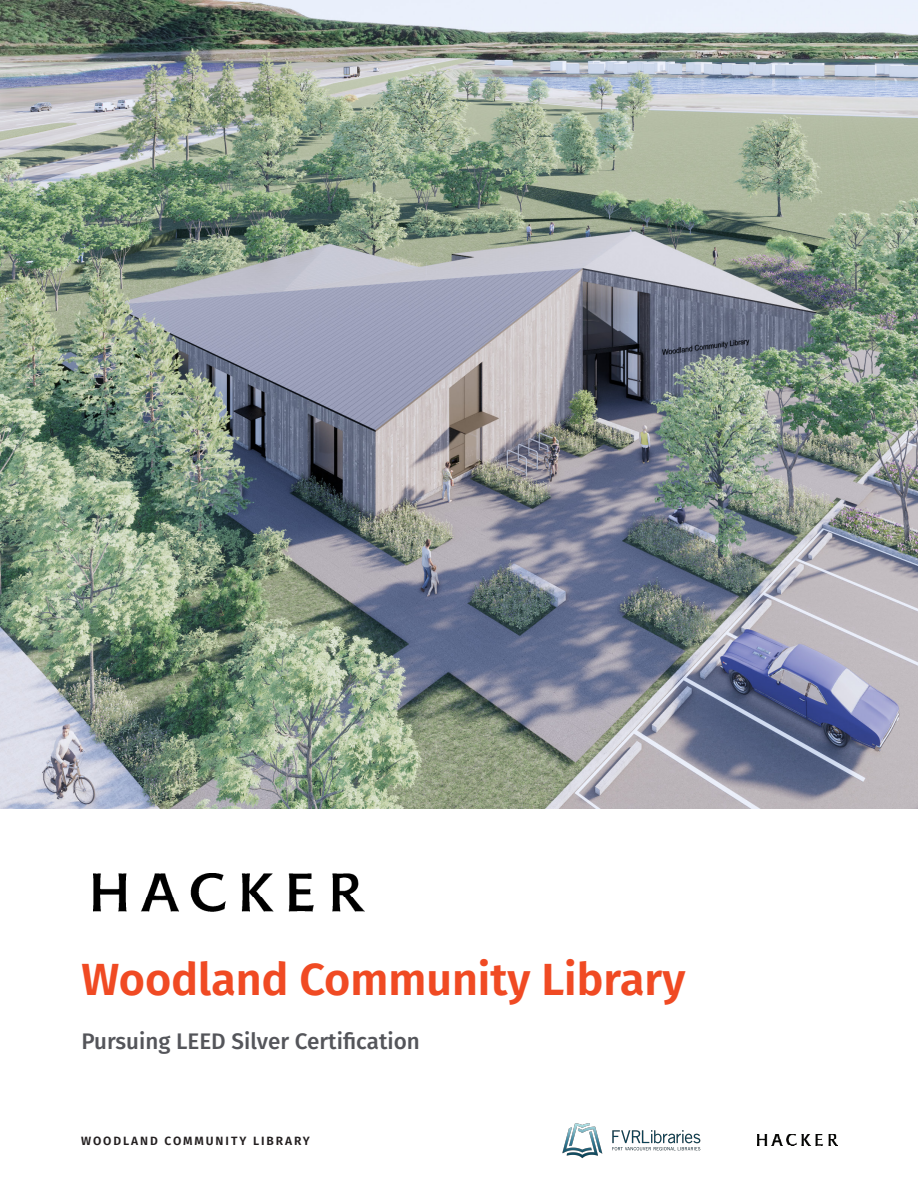
<style>
.page{position:relative;width:918px;height:1188px;background:#fff}
.page>*{position:absolute;margin:0;border:0;box-sizing:border-box;transform-origin:0 0}
.Hacker_Presentation_Title_2{font:600 45px "Fira Sans";color:#f04a23}
.Hacker_Title_2{font:500 22.5px "Fira Sans";color:#54555a}
.t1{font:600 12px "Fira Sans";letter-spacing:.16em;color:#231f20}
</style>
<div class="page">
<img style="left:0;top:0;width:918px;height:809px">
<img style="left:94px;top:873px;width:271px;height:39px">
<img style="left:757px;top:1134px;width:80px;height:12px">
<img style="left:562px;top:1123px;width:139px;height:36px">
<p class="Hacker_Presentation_Title_2" style="left:82px;top:942px;width:605px">Woodland Community Library</p>
<p class="Hacker_Title_2" style="left:82px;top:1023px;width:340px">Pursuing LEED Silver Certification</p>
<p class="t1" style="left:81px;top:1131px;width:230px">WOODLAND COMMUNITY LIBRARY</p>
</div>
